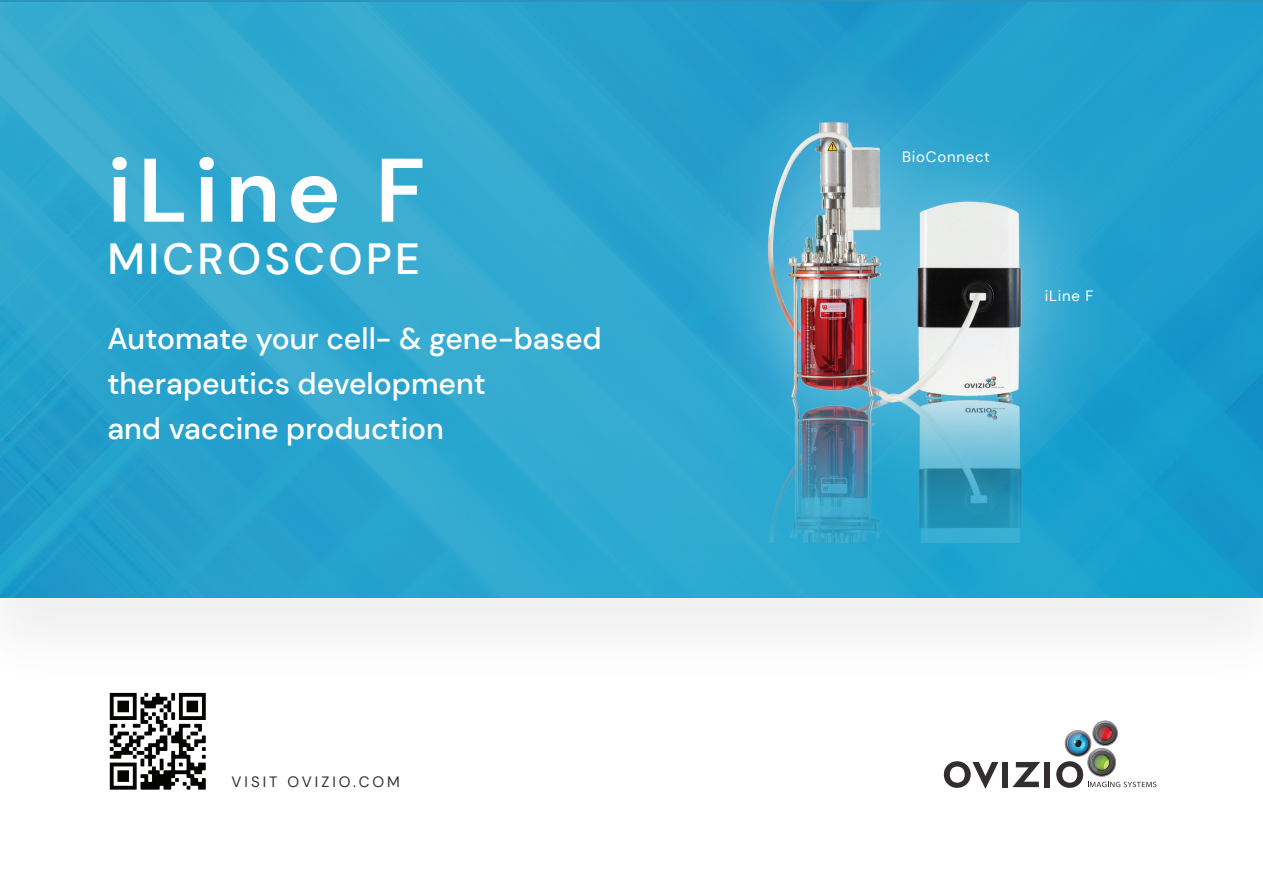
<style>
.page{position:relative;width:1263px;height:893px;background:#fff}
.page>*{position:absolute;margin:0;border:0;box-sizing:border-box;transform-origin:0 0}
.t1{font:700 90px "DM Sans";letter-spacing:.075em;color:#fff}
.t2{font:500 43.5px "DM Sans";letter-spacing:.075em;color:#fff}
.t3{font:500 30px/45px "DM Sans";color:#fff}
.t4{font:15px "DM Sans";letter-spacing:.05em;color:#fff}
.t5{font:15px "DM Sans";letter-spacing:.2em;color:#353132}
</style>
<div class="page">
<div style="left:0;top:597px;width:1263px;height:33px;background:#f2f2f2"></div>
<img style="left:0;top:2px;width:1263px;height:595px">
<svg style="left:944px;top:761px;width:54px;height:28px"></svg>
<div style="left:1002px;top:762px;width:6px;height:25px;background:#322d2e"></div>
<svg style="left:1012px;top:762px;width:28px;height:25px"></svg>
<div style="left:1044px;top:762px;width:6px;height:25px;background:#322d2e"></div>
<svg style="left:1056px;top:720px;width:100px;height:68px"></svg>
<img style="left:109px;top:692px;width:97px;height:98px">
<img style="left:640px;top:0;width:520px;height:537px">
<img style="left:766px;top:119px;width:267px;height:268px">
<img style="left:766px;top:387px;width:268px;height:243px">
<h1 class="t1" style="left:107px;top:134px;width:319px">iLine F</h1>
<h2 class="t2" style="left:107px;top:232px;width:314px">MICROSCOPE</h2>
<p class="t3" style="left:107px;top:316px;width:496px">Automate your cell- &amp; gene-based therapeutics development<br>and vaccine production</p>
<p class="t5" style="left:232px;top:773px;width:170px">VISIT OVIZIO.COM</p>
<p class="t4" style="left:902px;top:148px;width:89px">BioConnect</p>
<p class="t4" style="left:1045px;top:286px;width:50px">iLine F</p>
</div>
